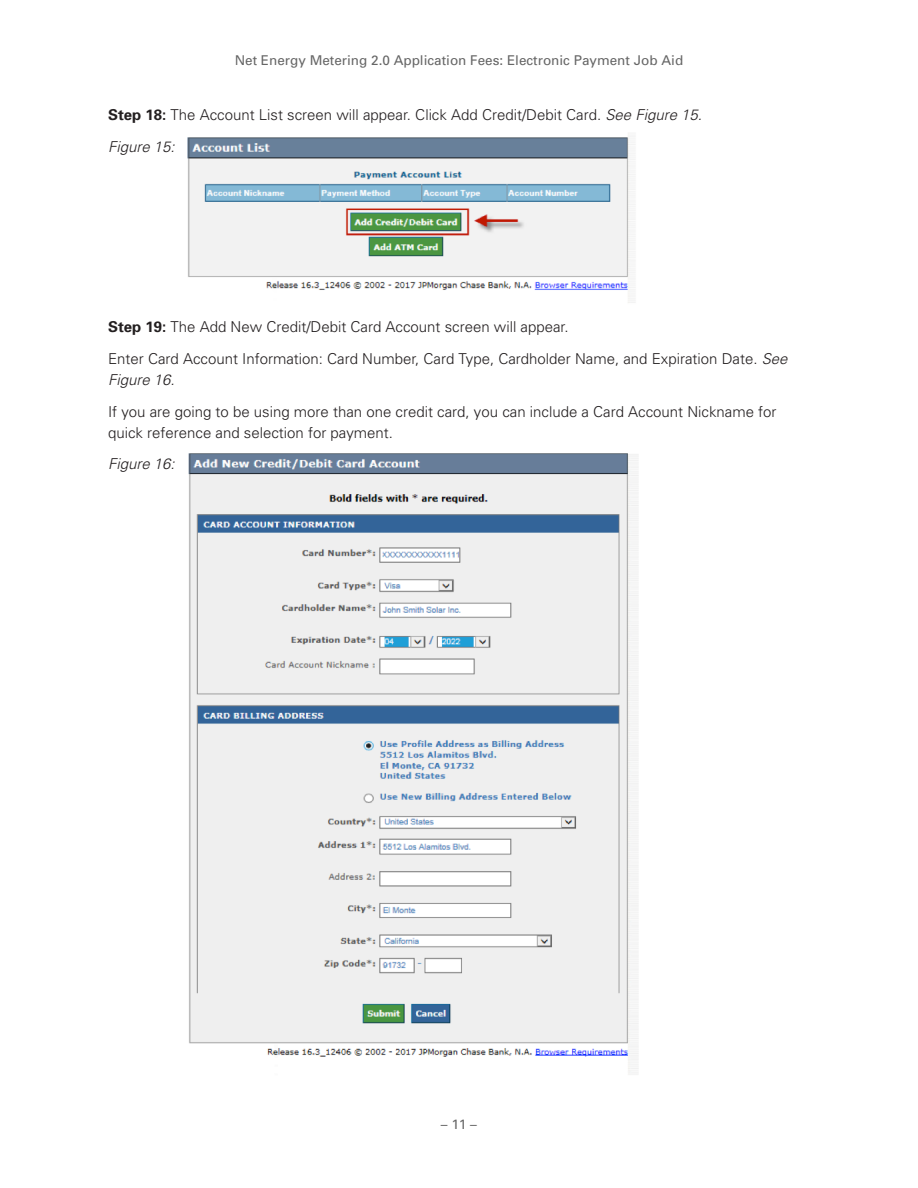
<style>
.page{position:relative;width:918px;height:1188px;background:#fff}
.page>*{position:absolute;margin:0;border:0;box-sizing:border-box;transform-origin:0 0}
.Body{font:300 15px/21px "Univers";color:#231f20}
.Body-2{font:italic 300 15px "Univers";color:#231f20}
.t1{font:13.5px "Univers";color:#666}
.s1{font-weight:700}
.s2{font-style:italic}
</style>
<div class="page">
<img style="left:187px;top:133px;width:448px;height:170px">
<img style="left:188px;top:453px;width:451px;height:622px">
<p class="t1" style="left:235px;top:52px;width:450px">Net Energy Metering 2.0 Application Fees: Electronic Payment Job Aid</p>
<p class="Body" style="left:108px;top:104px;width:596px"><span class="s1">Step 18:</span> The Account List screen will appear. Click Add Credit/Debit Card. <span class="s2">See Figure 15.</span></p>
<p class="Body-2" style="left:108px;top:138px;width:68px">Figure 15:</p>
<p class="Body" style="left:108px;top:316px;width:462px"><span class="s1">Step 19:</span> The Add New Credit/Debit Card Account screen will appear.</p>
<p class="Body" style="left:108px;top:348px;width:681px">Enter Card Account Information: Card Number, Card Type, Cardholder Name, and Expiration Date. <span class="s2">See<br>Figure 16.</span></p>
<p class="Body" style="left:108px;top:400px;width:670px">If you are going to be using more than one credit card, you can include a Card Account Nickname for quick reference and selection for payment.</p>
<p class="Body-2" style="left:108px;top:455px;width:68px">Figure 16:</p>
<p class="t1" style="left:441px;top:1116px;width:38px">– 11 –</p>
</div>
